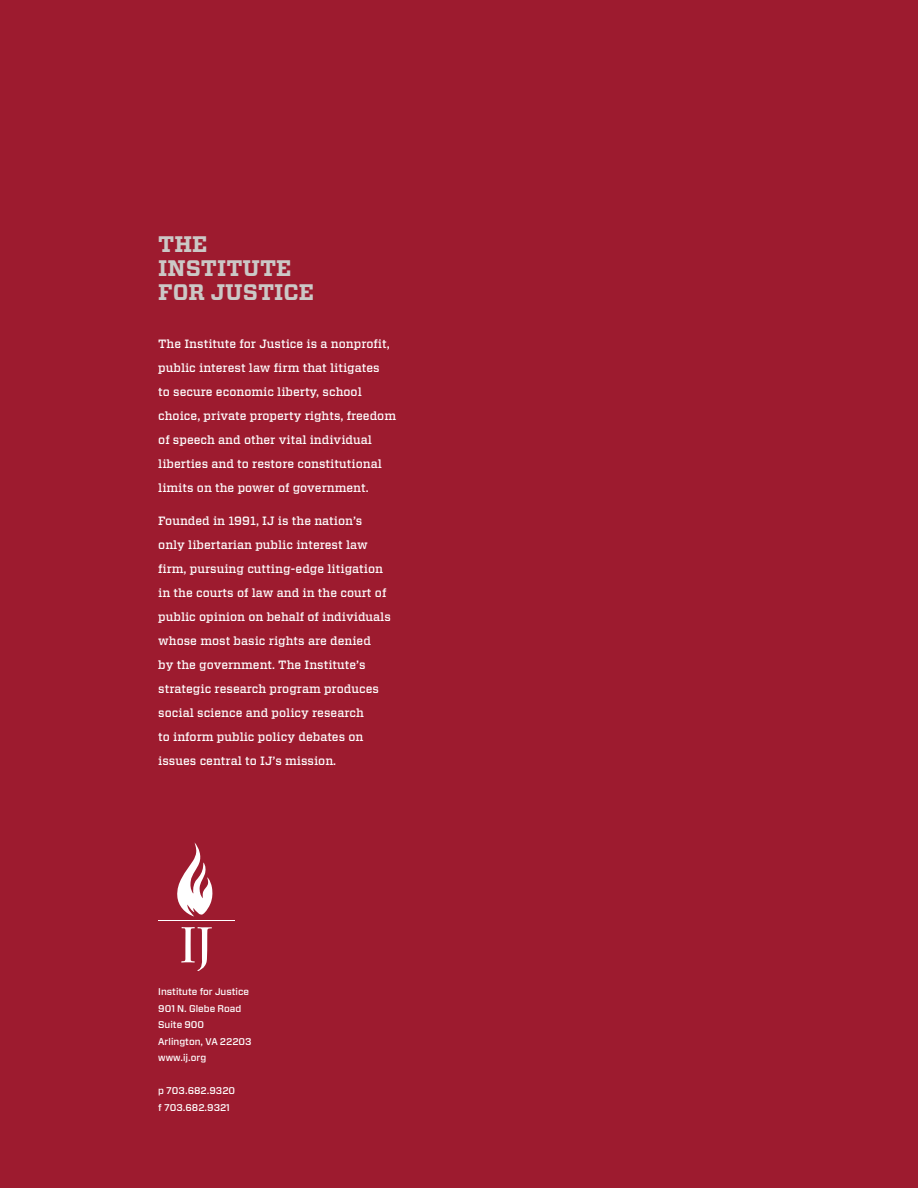
<style>
.page{position:relative;width:918px;height:1188px;background:#9d1b2f}
.page>*{position:absolute;margin:0;border:0;box-sizing:border-box;transform-origin:0 0}
.t1{font:700 22.5px/24px "Vitesse";color:#cbc8c6}
.t2{font:500 12px/24px "Vitesse";color:#fff}
.t3{font:500 9.75px/16.5px "Vitesse Sans";color:#fff}
</style>
<div class="page">
<svg style="left:177px;top:842px;width:36px;height:75px"></svg>
<hr style="left:158px;top:921px;width:77px;height:1px;background:#fff">
<svg style="left:181px;top:927px;width:31px;height:44px"></svg>
<h1 class="t1" style="left:158px;top:232px;width:157px">THE<br>INSTITUTE<br>FOR JUSTICE</h1>
<p class="t2" style="left:158px;top:332px;width:239px">The Institute for Justice is a nonprofit, public interest law firm that litigates<br>to secure economic liberty, school choice, private property rights, freedom of speech and other vital individual liberties and to restore constitutional limits on the power of government.</p>
<p class="t2" style="left:158px;top:509px;width:234px">Founded in 1991, IJ is the nation’s only libertarian public interest law firm, pursuing cutting-edge litigation in the courts of law and in the court of public opinion on behalf of individuals whose most basic rights are denied<br>by the government. The Institute’s strategic research program produces social science and policy research<br>to inform public policy debates on issues central to IJ’s mission.</p>
<p class="t3" style="left:158px;top:984px;width:95px">Institute for Justice<br>901 N. Glebe Road<br>Suite 900<br>Arlington, VA 22203 www.ij.org</p>
<p class="t3" style="left:158px;top:1083px;width:79px">p 703.682.9320 f 703.682.9321</p>
</div>
